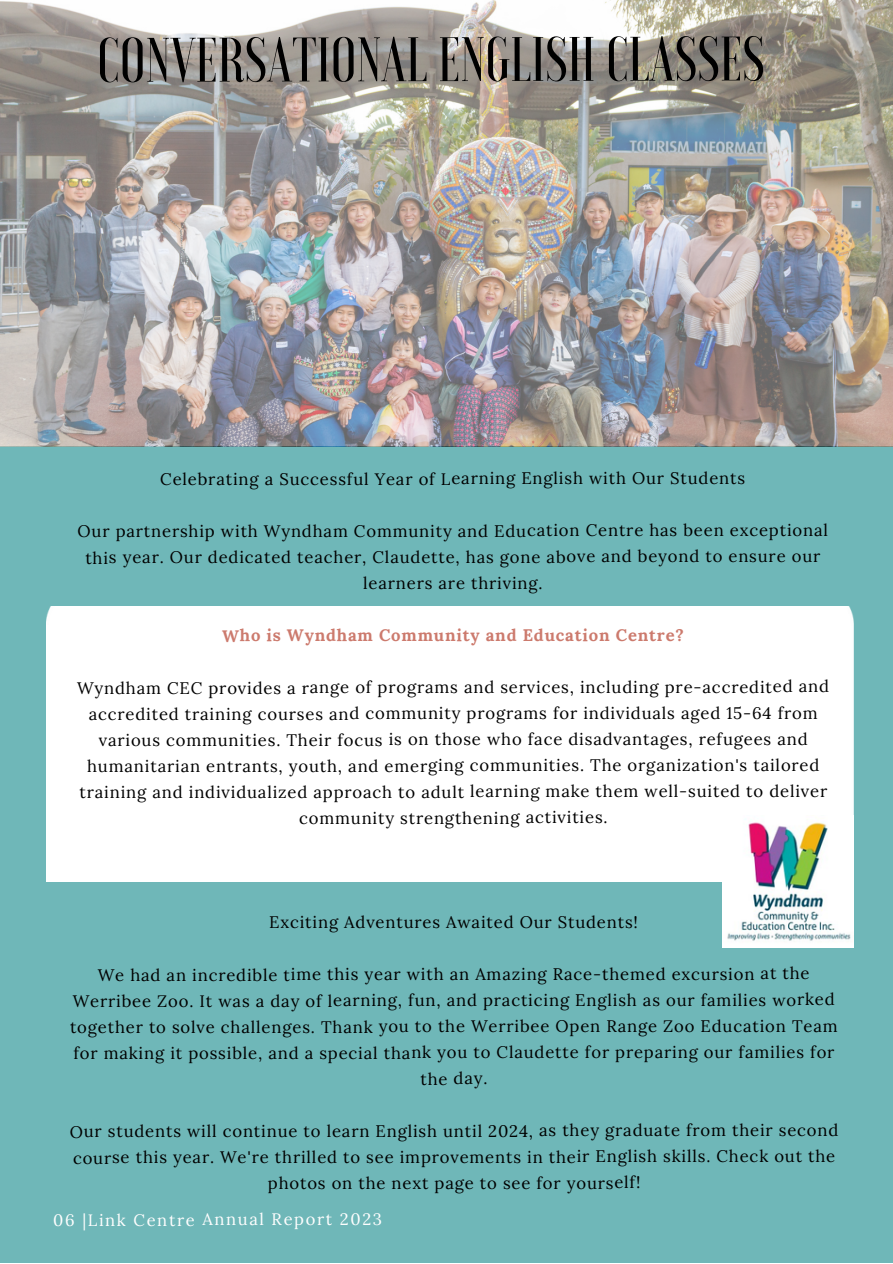
<style>
.page{position:relative;width:893px;height:1264px;background:#fff}
.page>*{position:absolute;margin:0;border:0;box-sizing:border-box;transform-origin:0 0}
.t1{font:500 62.55px "Voga";color:#000}
.t2{font:16.65px/26.1px "Lora";letter-spacing:.045em;color:#000;text-align:center}
.t3{font:700 16.65px "Lora";letter-spacing:.045em;color:#cc7a6d}
.t4{font:16.5px "Lora";letter-spacing:.095em;color:#fefefe}
</style>
<div class="page">
<div style="left:0;top:446px;width:892px;height:816px;background:#6fb7b8"></div>
<img style="left:0;top:0;width:892px;height:446px">
<div style="left:46px;top:607px;width:807px;height:274px;background:#fff"></div>
<img style="left:722px;top:815px;width:131px;height:132px">
<p class="t1" style="left:97px;top:28px;width:669px">CONVERSATIONAL ENGLISH CLASSES</p>
<p class="t2" style="left:160px;top:465px;width:586px">Celebrating a Successful Year of Learning English with Our Students</p>
<p class="t2" style="left:78px;top:517px;width:751px">Our partnership with Wyndham Community and Education Centre has been exceptional this year. Our dedicated teacher, Claudette, has gone above and beyond to ensure our learners are thriving.</p>
<p class="t3" style="left:222px;top:624px;width:463px">Who is Wyndham Community and Education Centre?</p>
<p class="t2" style="left:77px;top:674px;width:753px">Wyndham CEC provides a range of programs and services, including pre-accredited and accredited training courses and community programs for individuals aged 15-64 from various communities. Their focus is on those who face disadvantages, refugees and humanitarian entrants, youth, and emerging communities. The organization's tailored training and individualized approach to adult learning make them well-suited to deliver community strengthening activities.</p>
<p class="t2" style="left:269px;top:908px;width:370px">Exciting Adventures Awaited Our Students!</p>
<p class="t2" style="left:70px;top:961px;width:769px">We had an incredible time this year with an Amazing Race-themed excursion at the Werribee Zoo. It was a day of learning, fun, and practicing English as our families worked together to solve challenges. Thank you to the Werribee Open Range Zoo Education Team for making it possible, and a special thank you to Claudette for preparing our families for the day.</p>
<p class="t2" style="left:70px;top:1117px;width:770px">Our students will continue to learn English until 2024, as they graduate from their second course this year. We're thrilled to see improvements in their English skills. Check out the photos on the next page to see for yourself!</p>
<p class="t4" style="left:53px;top:1208px;width:330px">06 |Link Centre Annual Report 2023</p>
</div>
